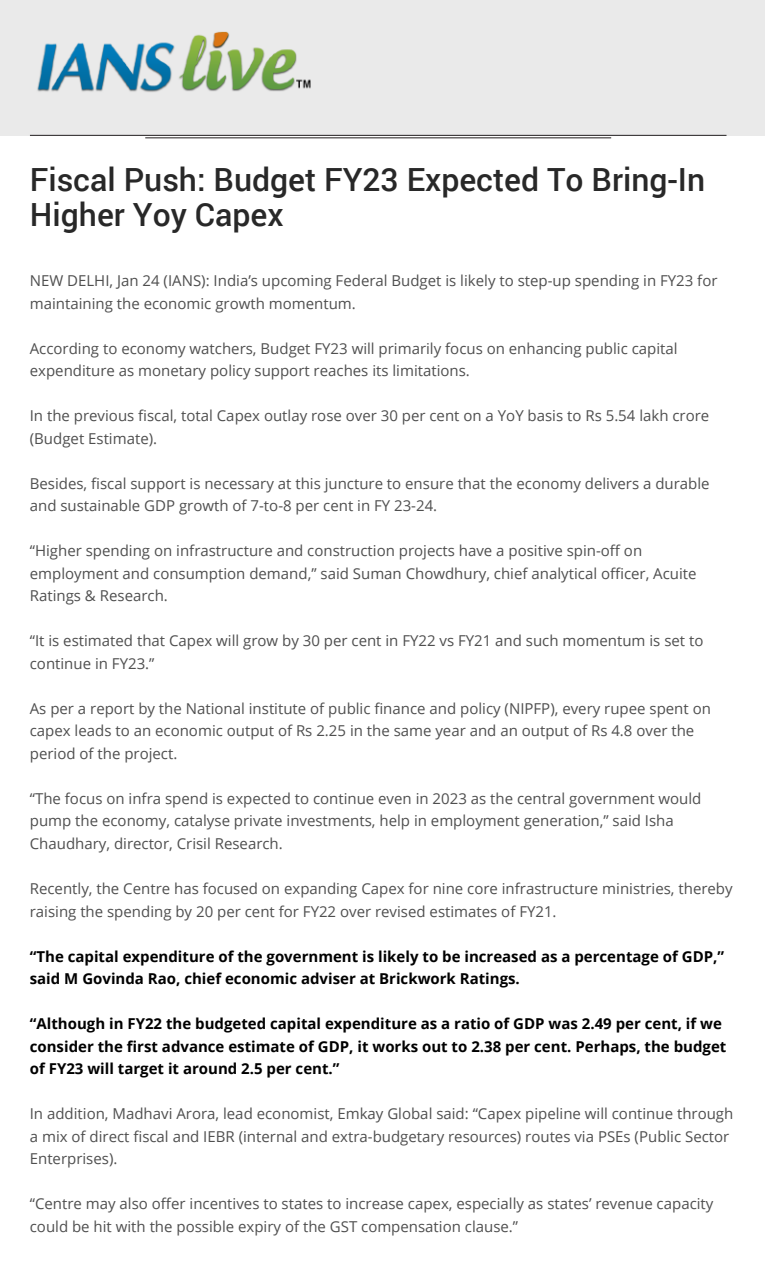
<style>
.page{position:relative;width:765px;height:1280px;background:#fff}
.page>*{position:absolute;margin:0;border:0;box-sizing:border-box;transform-origin:0 0}
.t1{font:500 31.88px/34.4px "Roboto";color:#282828}
.t2{font:15px/22.5px "Open Sans";color:#4f4f4f}
.t3{font:700 15px/22.5px "Open Sans";color:#000}
</style>
<div class="page">
<div style="left:0;top:0;width:765px;height:135px;background:#eaeaea"></div>
<hr style="left:145px;top:137px;width:466px;height:1px;background:#231f20">
<hr style="left:30px;top:135px;width:697px;height:1px;background:#231f20">
<img style="left:37px;top:31px;width:274px;height:61px">
<h1 class="t1" style="left:30px;top:161px;width:677px">Fiscal Push: Budget FY23 Expected To Bring-In<br>Higher Yoy Capex</h1>
<p class="t2" style="left:30px;top:269px;width:689px">NEW DELHI, Jan 24 (IANS): India’s upcoming Federal Budget is likely to step-up spending in FY23 for maintaining the economic growth momentum.</p>
<p class="t2" style="left:30px;top:336px;width:649px">According to economy watchers, Budget FY23 will primarily focus on enhancing public capital expenditure as monetary policy support reaches its limitations.</p>
<p class="t2" style="left:30px;top:404px;width:681px">In the previous fiscal, total Capex outlay rose over 30 per cent on a YoY basis to Rs 5.54 lakh crore (Budget Estimate).</p>
<p class="t2" style="left:30px;top:471px;width:681px">Besides, fiscal support is necessary at this juncture to ensure that the economy delivers a durable and sustainable GDP growth of 7-to-8 per cent in FY 23-24.</p>
<p class="t2" style="left:30px;top:539px;width:668px">“Higher spending on infrastructure and construction projects have a positive spin-off on employment and consumption demand,” said Suman Chowdhury, chief analytical officer, Acuite<br>Ratings &amp; Research.</p>
<p class="t2" style="left:30px;top:629px;width:675px">“It is estimated that Capex will grow by 30 per cent in FY22 vs FY21 and such momentum is set to continue in FY23.”</p>
<p class="t2" style="left:30px;top:696px;width:683px">As per a report by the National institute of public finance and policy (NIPFP), every rupee spent on capex leads to an economic output of Rs 2.25 in the same year and an output of Rs 4.8 over the period of the project.</p>
<p class="t2" style="left:30px;top:786px;width:673px">“The focus on infra spend is expected to continue even in 2023 as the central government would pump the economy, catalyse private investments, help in employment generation,” said Isha<br>Chaudhary, director, Crisil Research.</p>
<p class="t2" style="left:30px;top:876px;width:704px">Recently, the Centre has focused on expanding Capex for nine core infrastructure ministries, thereby raising the spending by 20 per cent for FY22 over revised estimates of FY21.</p>
<p class="t3" style="left:30px;top:944px;width:696px">“The capital expenditure of the government is likely to be increased as a percentage of GDP,” said M Govinda Rao, chief economic adviser at Brickwork Ratings.</p>
<p class="t3" style="left:30px;top:1011px;width:698px">“Although in FY22 the budgeted capital expenditure as a ratio of GDP was 2.49 per cent, if we consider the first advance estimate of GDP, it works out to 2.38 per cent. Perhaps, the budget of FY23 will target it around 2.5 per cent.”</p>
<p class="t2" style="left:30px;top:1101px;width:705px">In addition, Madhavi Arora, lead economist, Emkay Global said: “Capex pipeline will continue through a mix of direct fiscal and IEBR (internal and extra-budgetary resources) routes via PSEs (Public Sector<br>Enterprises).</p>
<p class="t2" style="left:30px;top:1191px;width:685px">“Centre may also offer incentives to states to increase capex, especially as states’ revenue capacity could be hit with the possible expiry of the GST compensation clause.”</p>
</div>
